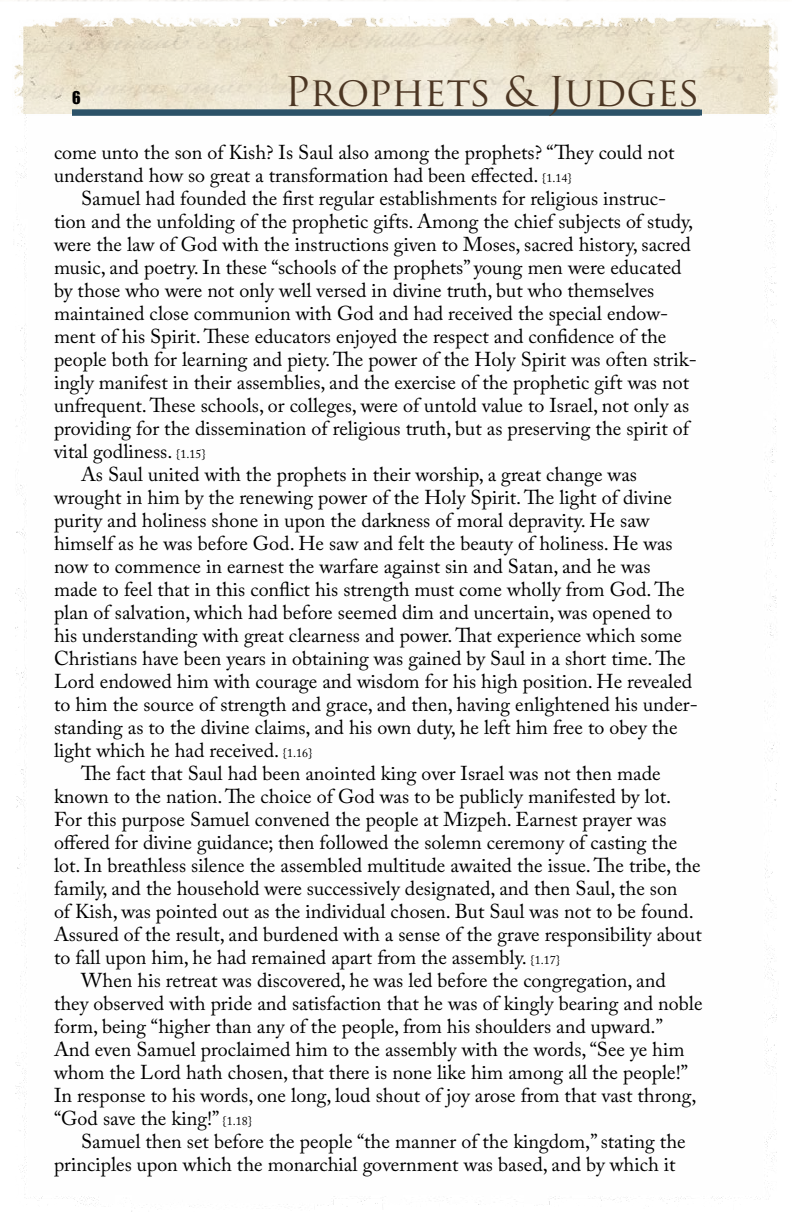
<style>
.page{position:relative;width:792px;height:1224px;background:#fff}
.page>*{position:absolute;margin:0;border:0;box-sizing:border-box;transform-origin:0 0}
.t1{font:40px "Trajan Pro";color:#4d3724}
.t2{font:20px/23px "Adobe Caslon Pro";color:#000}
.t3{font:18px "Genuine";color:#000}
.s1{font-size:12px}
</style>
<div class="page">
<img style="left:13px;top:16px;width:766px;height:1192px">
<h1 class="t1" style="left:285px;top:66px;width:417px">Prophets &amp; Judges</h1>
<p class="t2" style="left:54px;top:140px;width:622px">come unto the son of Kish? Is Saul also among the prophets? “They could not understand how so great a transformation had been effected. <span class="s1">{1.14}</span></p>
<p class="t2" style="left:81px;top:186px;width:587px">Samuel had founded the first regular establishments for religious instruc-</p>
<p class="t2" style="left:54px;top:209px;width:641px">tion and the unfolding of the prophetic gifts. Among the chief subjects of study,</p>
<p class="t2" style="left:54px;top:232px;width:638px">were the law of God with the instructions given to Moses, sacred history, sacred</p>
<p class="t2" style="left:54px;top:255px;width:629px">music, and poetry. In these “schools of the prophets” young men were educated</p>
<p class="t2" style="left:54px;top:278px;width:602px">by those who were not only well versed in divine truth, but who themselves</p>
<p class="t2" style="left:54px;top:301px;width:616px">maintained close communion with God and had received the special endow-</p>
<p class="t2" style="left:54px;top:324px;width:614px">ment of his Spirit. These educators enjoyed the respect and confidence of the</p>
<p class="t2" style="left:54px;top:347px;width:644px">people both for learning and piety. The power of the Holy Spirit was often strik-</p>
<p class="t2" style="left:54px;top:370px;width:637px">ingly manifest in their assemblies, and the exercise of the prophetic gift was not</p>
<p class="t2" style="left:54px;top:393px;width:637px">unfrequent. These schools, or colleges, were of untold value to Israel, not only as</p>
<p class="t2" style="left:54px;top:416px;width:637px">providing for the dissemination of religious truth, but as preserving the spirit of</p>
<p class="t2" style="left:54px;top:439px;width:153px">vital godliness. <span class="s1">{1.15}</span></p>
<p class="t2" style="left:81px;top:462px;width:558px">As Saul united with the prophets in their worship, a great change was</p>
<p class="t2" style="left:54px;top:485px;width:619px">wrought in him by the renewing power of the Holy Spirit. The light of divine</p>
<p class="t2" style="left:54px;top:508px;width:597px">purity and holiness shone in upon the darkness of moral depravity. He saw</p>
<p class="t2" style="left:54px;top:531px;width:620px">himself as he was before God. He saw and felt the beauty of holiness. He was</p>
<p class="t2" style="left:54px;top:554px;width:598px">now to commence in earnest the warfare against sin and Satan, and he was</p>
<p class="t2" style="left:54px;top:577px;width:632px">made to feel that in this conflict his strength must come wholly from God. The</p>
<p class="t2" style="left:54px;top:600px;width:620px">plan of salvation, which had before seemed dim and uncertain, was opened to</p>
<p class="t2" style="left:54px;top:623px;width:630px">his understanding with great clearness and power. That experience which some</p>
<p class="t2" style="left:54px;top:646px;width:633px">Christians have been years in obtaining was gained by Saul in a short time. The</p>
<p class="t2" style="left:54px;top:669px;width:640px">Lord endowed him with courage and wisdom for his high position. He revealed</p>
<p class="t2" style="left:54px;top:692px;width:645px">to him the source of strength and grace, and then, having enlightened his under-</p>
<p class="t2" style="left:54px;top:715px;width:625px">standing as to the divine claims, and his own duty, he left him free to obey the</p>
<p class="t2" style="left:54px;top:738px;width:260px">light which he had received. <span class="s1">{1.16}</span></p>
<p class="t2" style="left:81px;top:761px;width:581px">The fact that Saul had been anointed king over Israel was not then made</p>
<p class="t2" style="left:54px;top:784px;width:619px">known to the nation. The choice of God was to be publicly manifested by lot.</p>
<p class="t2" style="left:54px;top:807px;width:614px">For this purpose Samuel convened the people at Mizpeh. Earnest prayer was</p>
<p class="t2" style="left:54px;top:830px;width:625px">offered for divine guidance; then followed the solemn ceremony of casting the</p>
<p class="t2" style="left:54px;top:853px;width:648px">lot. In breathless silence the assembled multitude awaited the issue. The tribe, the</p>
<p class="t2" style="left:54px;top:876px;width:625px">family, and the household were successively designated, and then Saul, the son</p>
<p class="t2" style="left:54px;top:899px;width:641px">of Kish, was pointed out as the individual chosen. But Saul was not to be found.</p>
<p class="t2" style="left:54px;top:922px;width:649px">Assured of the result, and burdened with a sense of the grave responsibility about</p>
<p class="t2" style="left:54px;top:945px;width:508px">to fall upon him, he had remained apart from the assembly. <span class="s1">{1.17}</span></p>
<p class="t2" style="left:81px;top:968px;width:586px">When his retreat was discovered, he was led before the congregation, and</p>
<p class="t2" style="left:54px;top:991px;width:650px">they observed with pride and satisfaction that he was of kingly bearing and noble</p>
<p class="t2" style="left:54px;top:1014px;width:610px">form, being “higher than any of the people, from his shoulders and upward.”</p>
<p class="t2" style="left:54px;top:1037px;width:632px">And even Samuel proclaimed him to the assembly with the words, “See ye him</p>
<p class="t2" style="left:54px;top:1060px;width:636px">whom the Lord hath chosen, that there is none like him among all the people!”</p>
<p class="t2" style="left:54px;top:1083px;width:644px">In response to his words, one long, loud shout of joy arose from that vast throng,</p>
<p class="t2" style="left:54px;top:1106px;width:200px">“God save the king!” <span class="s1">{1.18}</span></p>
<p class="t2" style="left:81px;top:1129px;width:606px">Samuel then set before the people “the manner of the kingdom,” stating the</p>
<p class="t2" style="left:54px;top:1152px;width:623px">principles upon which the monarchial government was based, and by which it</p>
<p class="t3" style="left:72px;top:87px;width:10px">6</p>
</div>
